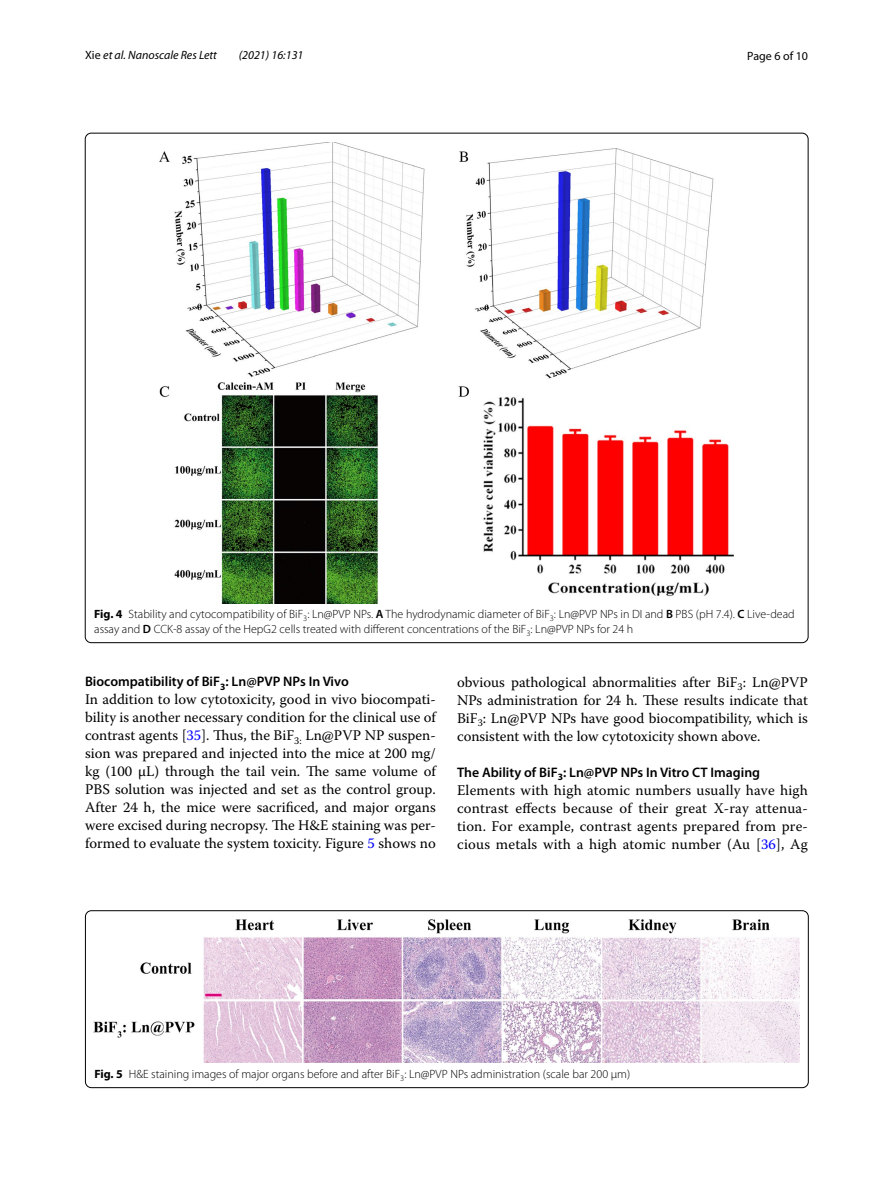
<style>
.page{position:relative;width:893px;height:1187px;background:#fff}
.page>*{position:absolute;margin:0;border:0;box-sizing:border-box;transform-origin:0 0}
.t1{font:14.7px/18px "Warnock Pro";color:#000;text-align:justify}
.t2{font:600 13.8px "Myriad Pro";color:#000}
.t3{font:300 12px/15px "Myriad Pro";color:#000}
.t4{font:italic 12px "Myriad Pro";color:#000}
.t5{font:12px "Myriad Pro";color:#000}
.s1{font-style:normal}
.s2{font-weight:700}
.s3{font-weight:600}
.s4{color:#00f}
</style>
<div class="page">
<img style="left:160px;top:142px;width:574px;height:461px">
<img style="left:94px;top:919px;width:706px;height:143px">
<div style="left:85px;top:910px;width:723px;height:177px;border:1px solid #000;border-radius:6px"></div>
<p class="t4" style="left:85px;top:48px;width:133px"><span class="s1">Xie</span> et al. Nanoscale Res Lett</p>
<p class="t4" style="left:239px;top:48px;width:66px">(2021) 16:131</p>
<p class="t5" style="left:747px;top:48px;width:62px">Page 6 of 10</p>
<p class="t3" style="left:94px;top:607px;width:702px"><span class="s2">Fig. 4</span> Stability and cytocompatibility of BiF<sub>3</sub>: Ln@PVP NPs. <span class="s3">A</span> The hydrodynamic diameter of BiF<sub>3</sub>: Ln@PVP NPs in DI and <span class="s3">B</span> PBS (pH 7.4). <span class="s3">C</span> Live-dead assay and <span class="s3">D</span> CCK-8 assay of the HepG2 cells treated with different concentrations of the BiF<sub>3</sub>: Ln@PVP NPs for 24 h</p>
<p class="t2" style="left:85px;top:673px;width:265px">Biocompatibility of BiF<sub>3</sub>: Ln@PVP NPs In Vivo</p>
<p class="t1" style="left:85px;top:690px;width:352px">In addition to low cytotoxicity, good in vivo biocompati&shy;bility is another necessary condition for the clinical use of contrast agents [<span class="s4">35</span>]. Thus, the BiF<sub>3:</sub> Ln@PVP NP suspen&shy;sion was prepared and injected into the mice at 200 mg/ kg (100 μL) through the tail vein. The same volume of PBS solution was injected and set as the control group.<br>After 24 h, the mice were sacrificed, and major organs were excised during necropsy. The H&amp;E staining was per&shy;formed to evaluate the system toxicity. Figure <span class="s4">5</span> shows no</p>
<p class="t1" style="left:457px;top:672px;width:352px">obvious pathological abnormalities after BiF<sub>3</sub>: Ln@PVP NPs administration for 24 h. These results indicate that BiF<sub>3</sub>: Ln@PVP NPs have good biocompatibility, which is consistent with the low cytotoxicity shown above.</p>
<p class="t2" style="left:457px;top:763px;width:304px">The Ability of BiF<sub>3</sub>: Ln@PVP NPs In Vitro CT Imaging</p>
<p class="t1" style="left:457px;top:780px;width:352px">Elements with high atomic numbers usually have high contrast effects because of their great X-ray attenua&shy;tion. For example, contrast agents prepared from pre&shy;cious metals with a high atomic number (Au [<span class="s4">36</span>], Ag</p>
<p class="t3" style="left:94px;top:1066px;width:537px"><span class="s2">Fig. 5</span> H&amp;E staining images of major organs before and after BiF<sub>3</sub>: Ln@PVP NPs administration (scale bar 200 µm)</p>
</div>
